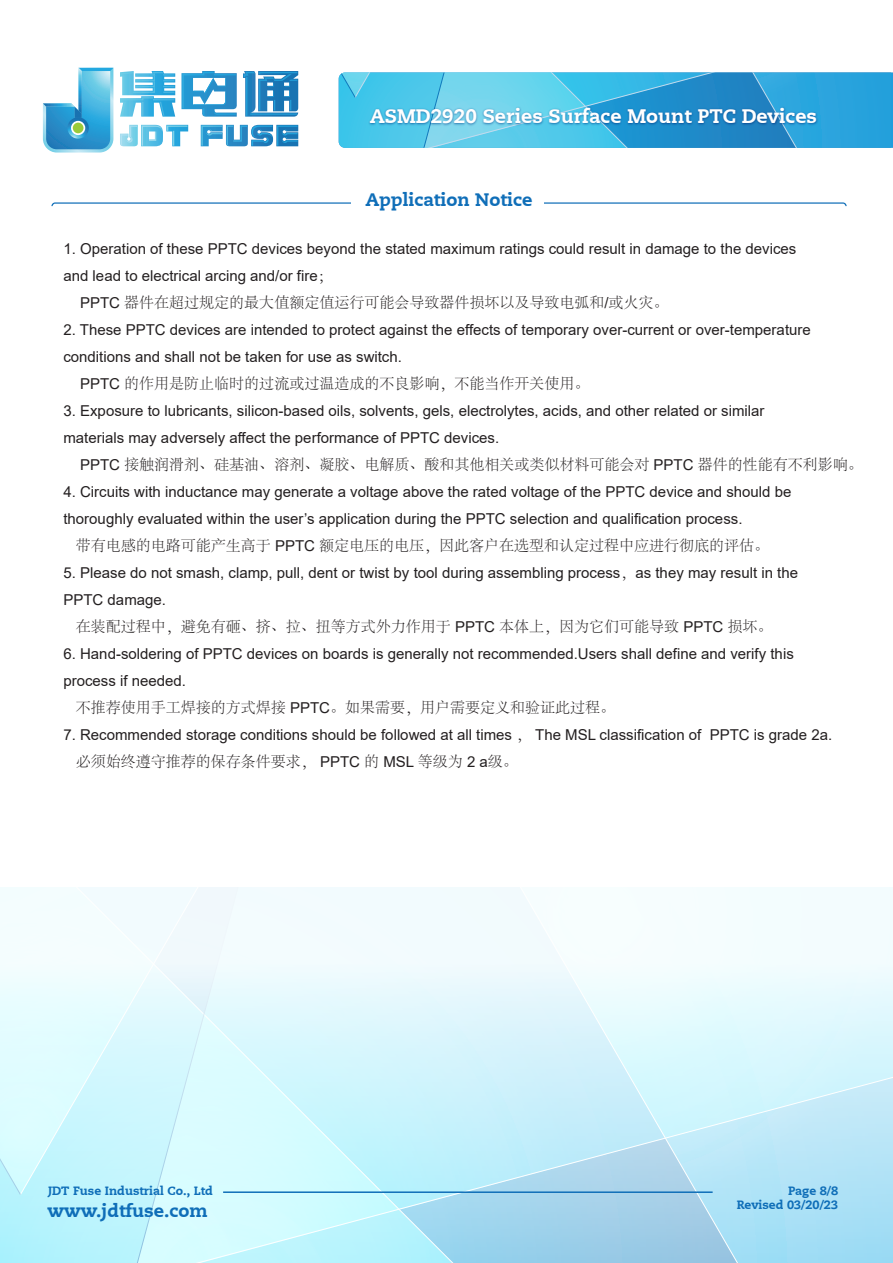
<style>
.page{position:relative;width:893px;height:1263px;background:#fff}
.page>*{position:absolute;margin:0;border:0;box-sizing:border-box;transform-origin:0 0}
.t1{font:800 19.5px "Caecilia LT";color:#fff}
.t2{font:800 18px "Caecilia LT";color:#0f6eb8}
.t3{font:15px/27px "Arial";color:#231f20}
.t4{font:300 15px "Adobe Song Std";color:#231f20}
.t5{font:800 12px "Caecilia LT";color:#0f6eb8}
.s1{font-family:"Adobe Song Std";font-weight:300}
.s2{font-family:"Arial";font-weight:400}
</style>
<div class="page">
<svg style="left:0;top:887px;width:19px;height:259px"></svg>
<svg style="left:715px;top:887px;width:176px;height:376px"></svg>
<svg style="left:19px;top:887px;width:56px;height:309px"></svg>
<svg style="left:75px;top:887px;width:640px;height:376px"></svg>
<svg style="left:131px;top:887px;width:108px;height:376px"></svg>
<svg style="left:0;top:1146px;width:22px;height:50px"></svg>
<svg style="left:339px;top:72px;width:554px;height:76px;background:#3eb2df"></svg>
<img style="left:367px;top:104px;width:454px;height:28px">
<svg style="left:51px;top:202px;width:796px;height:4px"></svg>
<div style="left:351px;top:196px;width:193px;height:17px;background:#fff"></div>
<hr style="left:223px;top:1191px;width:490px;height:2px;background:#0f6eb8">
<svg style="left:120px;top:125px;width:178px;height:21px"></svg>
<svg style="left:120px;top:71px;width:178px;height:46px"></svg>
<svg style="left:43px;top:68px;width:70px;height:85px"></svg>
<svg style="left:71px;top:121px;width:14px;height:14px"></svg>
<div style="left:73px;top:123px;width:10px;height:10px;background:#9aca3b;border-radius:50%"></div>
<h1 class="t1" style="left:370px;top:104px;width:449px">ASMD2920 Series Surface Mount PTC Devices</h1>
<p class="t2" style="left:366px;top:189px;width:168px">Application Notice</p>
<p class="t3" style="left:63px;top:235px;width:734px">1. Operation of these PPTC devices beyond the stated maximum ratings could result in damage to the devices and lead to electrical arcing and/or fire<span class="s1">；</span></p>
<p class="t4" style="left:80px;top:294px;width:590px"><span class="s2">PPTC</span> 器件在超过规定的最大值额定值运行可能会导致器件损坏以及导致电弧和<span class="s2">/</span>或火灾。</p>
<p class="t3" style="left:63px;top:316px;width:749px">2. These PPTC devices are intended to protect against the effects of temporary over-current or over-temperature conditions and shall not be taken for use as switch.</p>
<p class="t4" style="left:80px;top:375px;width:511px"><span class="s2">PPTC</span> 的作用是防止临时的过流或过温造成的不良影响，不能当作开关使用。</p>
<p class="t3" style="left:63px;top:397px;width:703px">3. Exposure to lubricants, silicon-based oils, solvents, gels, electrolytes, acids, and other related or similar materials may adversely affect the performance of PPTC devices.</p>
<p class="t4" style="left:80px;top:456px;width:784px"><span class="s2">PPTC</span> 接触润滑剂、硅基油、溶剂、凝胶、电解质、酸和其他相关或类似材料可能会对 <span class="s2">PPTC</span> 器件的性能有不利影响。</p>
<p class="t3" style="left:63px;top:478px;width:729px">4. Circuits with inductance may generate a voltage above the rated voltage of the PPTC device and should be thoroughly evaluated within the user’s application during the PPTC selection and qualification process.</p>
<p class="t4" style="left:76px;top:537px;width:695px">带有电感的电路可能产生高于 <span class="s2">PPTC</span> 额定电压的电压，因此客户在选型和认定过程中应进行彻底的评估。</p>
<p class="t3" style="left:63px;top:559px;width:736px">5. Please do not smash, clamp, pull, dent or twist by tool during assembling process<span class="s1">，</span>as they may result in the<br>PPTC damage.</p>
<p class="t4" style="left:76px;top:618px;width:698px">在装配过程中，避免有砸、挤、拉、扭等方式外力作用于 <span class="s2">PPTC</span> 本体上，因为它们可能导致 <span class="s2">PPTC</span> 损坏。</p>
<p class="t3" style="left:63px;top:640px;width:732px">6. Hand-soldering of PPTC devices on boards is generally not recommended.Users shall define and verify this process if needed.</p>
<p class="t4" style="left:76px;top:699px;width:541px">不推荐使用手工焊接的方式焊接 <span class="s2">PPTC</span>。如果需要，用户需要定义和验证此过程。</p>
<p class="t3" style="left:63px;top:721px;width:770px">7. Recommended storage conditions should be followed at all times <span class="s1">，</span> The MSL classification of PPTC is grade 2a.</p>
<p class="t4" style="left:76px;top:753px;width:443px">必须始终遵守推荐的保存条件要求， <span class="s2">PPTC</span> 的 <span class="s2">MSL</span> 等级为 <span class="s2">2 a</span>级。</p>
<p class="t5" style="left:48px;top:1183px;width:166px">JDT Fuse Industrial Co., Ltd</p>
<p class="t2" style="left:48px;top:1199px;width:162px">www.jdtfuse.com</p>
<p class="t5" style="left:788px;top:1183px;width:52px">Page 8/8</p>
<p class="t5" style="left:737px;top:1197px;width:103px">Revised 03/20/23</p>
</div>
